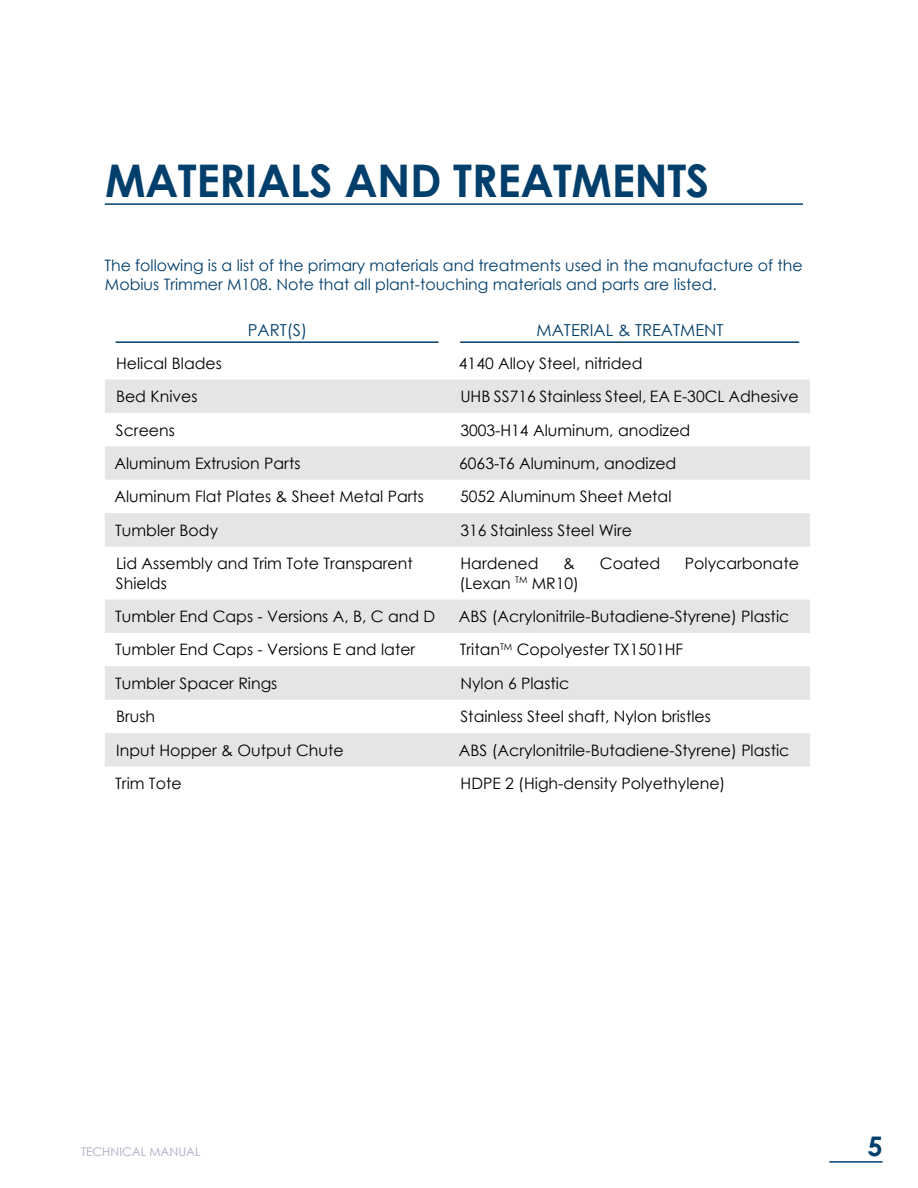
<style>
.page{position:relative;width:918px;height:1188px;background:#fff}
.page>*{position:absolute;margin:0;border:0;box-sizing:border-box;transform-origin:0 0}
.t1{font:700 45px "Century Gothic";letter-spacing:-.01em;color:#003e6b}
.t2{font:700 27px "Century Gothic";color:#003e6b}
.t3{font:16.5px "Century Gothic";color:#003e6b}
.t4{font:15.75px/19.5px "Century Gothic";color:#000}
.t5{font:15.75px/19.5px "Century Gothic";color:#003e6b}
.t6{font:12px "Century Gothic";color:#a7abc0}
</style>
<div class="page">
<hr style="left:829px;top:1161px;width:54px;height:2px;background:#003e6b">
<hr style="left:105px;top:203px;width:698px;height:2px;background:#003e6b">
<svg style="left:105px;top:379px;width:705px;height:388px;fill:#e6e7e8"></svg>
<hr style="left:116px;top:341px;width:323px;height:2px;background:#003e6b">
<hr style="left:460px;top:341px;width:339px;height:2px;background:#003e6b">
<h1 class="t1" style="left:105px;top:146px;width:606px">MATERIALS AND TREATMENTS</h1>
<p class="t5" style="left:104px;top:255px;width:700px">The following is a list of the primary materials and treatments used in the manufacture of the<br>Mobius Trimmer M108. Note that all plant-touching materials and parts are listed.</p>
<p class="t3" style="left:248px;top:319px;width:61px">PART(S)</p>
<p class="t3" style="left:537px;top:319px;width:188px">MATERIAL &amp; TREATMENT</p>
<p class="t4" style="left:116px;top:353px;width:107px">Helical Blades</p>
<p class="t4" style="left:459px;top:353px;width:185px">4140 Alloy Steel, nitrided</p>
<p class="t4" style="left:116px;top:386px;width:83px">Bed Knives</p>
<p class="t4" style="left:460px;top:386px;width:340px">UHB SS716 Stainless Steel, EA E-30CL Adhesive</p>
<p class="t4" style="left:116px;top:420px;width:60px">Screens</p>
<p class="t4" style="left:460px;top:420px;width:232px">3003-H14 Aluminum, anodized</p>
<p class="t4" style="left:114px;top:453px;width:188px">Aluminum Extrusion Parts</p>
<p class="t4" style="left:459px;top:453px;width:219px">6063-T6 Aluminum, anodized</p>
<p class="t4" style="left:114px;top:487px;width:311px">Aluminum Flat Plates &amp; Sheet Metal Parts</p>
<p class="t4" style="left:460px;top:487px;width:213px">5052 Aluminum Sheet Metal</p>
<p class="t4" style="left:115px;top:520px;width:104px">Tumbler Body</p>
<p class="t4" style="left:460px;top:520px;width:173px">316 Stainless Steel Wire</p>
<p class="t4" style="left:116px;top:553px;width:298px">Lid Assembly and Trim Tote Transparent<br>Shields</p>
<p class="t4" style="left:461px;top:553px;width:79px">Hardened</p>
<p class="t4" style="left:563px;top:553px;width:13px">&amp;</p>
<p class="t4" style="left:600px;top:553px;width:62px">Coated</p>
<p class="t4" style="left:685px;top:553px;width:115px">Polycarbonate</p>
<p class="t4" style="left:459px;top:573px;width:121px">(Lexan <sup>TM</sup> MR10)</p>
<p class="t4" style="left:115px;top:606px;width:322px">Tumbler End Caps - Versions A, B, C and D</p>
<p class="t4" style="left:459px;top:606px;width:332px">ABS (Acrylonitrile-Butadiene-Styrene) Plastic</p>
<p class="t4" style="left:115px;top:640px;width:302px">Tumbler End Caps - Versions E and later</p>
<p class="t4" style="left:460px;top:640px;width:225px">Tritan<sup>TM</sup> Copolyester TX1501HF</p>
<p class="t4" style="left:115px;top:673px;width:164px">Tumbler Spacer Rings</p>
<p class="t4" style="left:461px;top:673px;width:110px">Nylon 6 Plastic</p>
<p class="t4" style="left:116px;top:707px;width:41px">Brush</p>
<p class="t4" style="left:460px;top:707px;width:252px">Stainless Steel shaft, Nylon bristles</p>
<p class="t4" style="left:116px;top:740px;width:229px">Input Hopper &amp; Output Chute</p>
<p class="t4" style="left:459px;top:740px;width:332px">ABS (Acrylonitrile-Butadiene-Styrene) Plastic</p>
<p class="t4" style="left:115px;top:773px;width:68px">Trim Tote</p>
<p class="t4" style="left:461px;top:773px;width:266px">HDPE 2 (High-density Polyethylene)</p>
<p class="t6" style="left:81px;top:1143px;width:121px">TECHNICAL MANUAL</p>
<h2 class="t2" style="left:867px;top:1125px;width:17px">5</h2>
</div>
